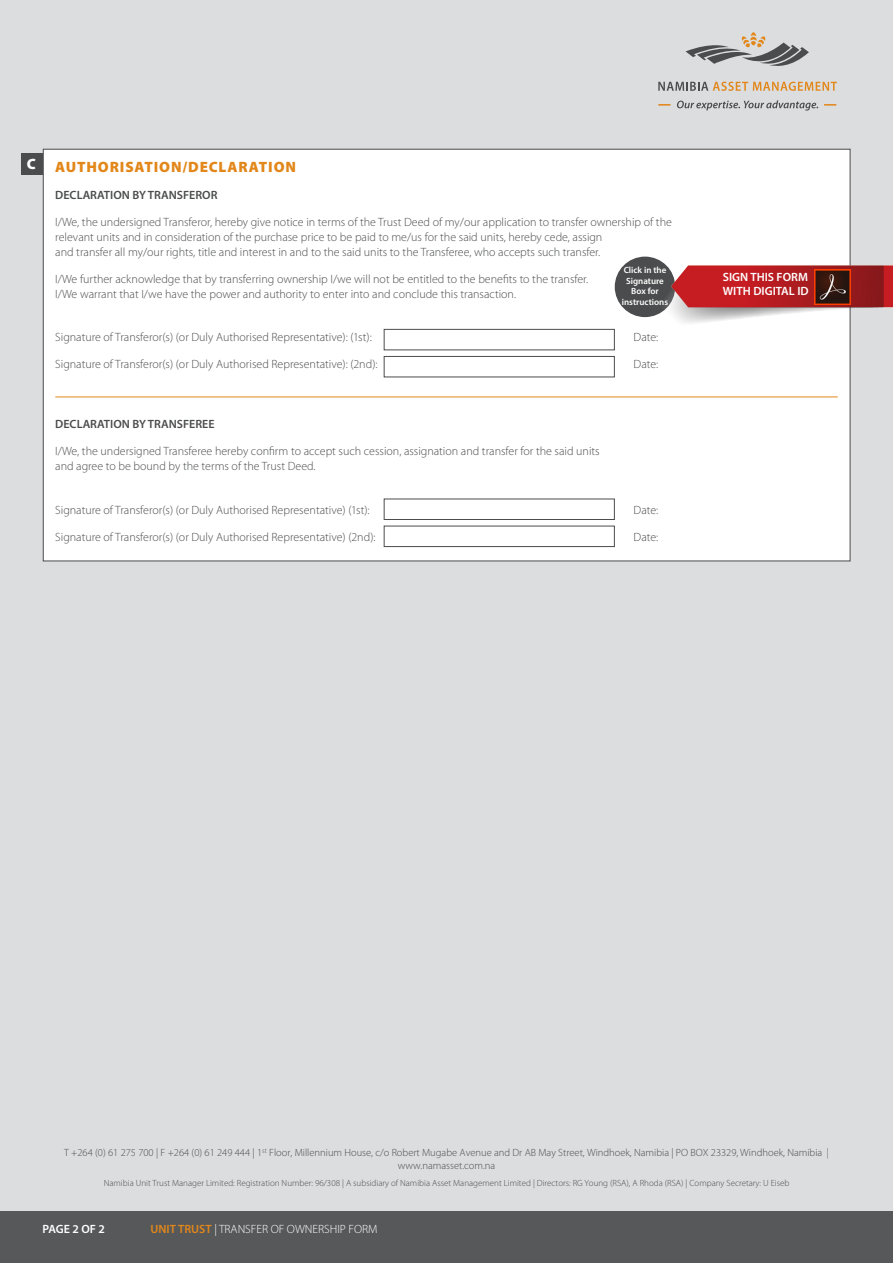
<style>
.page{position:relative;width:893px;height:1263px;background:#dcdddf}
.page>*{position:absolute;margin:0;border:0;box-sizing:border-box;transform-origin:0 0}
.t1{font:900 15px "Myriad Pro";letter-spacing:.055em;color:#e2871a}
.t2{font:900 15px "Myriad Pro";color:#fff}
.t3{font:300 12px "Myriad Pro";color:#4b4c4d}
.t4{font:600 12px "Myriad Pro";color:#4b4c4d}
.t5{font:600 12px/14.4px "Myriad Pro";color:#fff}
.t6{font:300 12px "Myriad Pro";color:#fff}
.t7{font:300 10.5px/12.6px "Myriad Pro";color:#4b4c4d;text-align:center}
.t8{font:300 9px "Myriad Pro";color:#4b4c4d}
.t9{font:600 9px/10.8px "Myriad Pro";color:#fff;text-align:center}
.s1{font-weight:600;color:#e2871a}
</style>
<div class="page">
<div style="left:0;top:1212px;width:893px;height:51px;background:#57585a"></div>
<svg style="left:686px;top:32px;width:123px;height:34px"></svg>
<svg style="left:658px;top:82px;width:179px;height:9px"></svg>
<svg style="left:677px;top:100px;width:141px;height:11px"></svg>
<svg style="left:658px;top:104px;width:12px;height:2px"></svg>
<svg style="left:824px;top:104px;width:12px;height:2px"></svg>
<div style="left:43px;top:149px;width:807px;height:412px;background:#fff;border:1px solid #4b4c4d"></div>
<div style="left:22px;top:153px;width:21px;height:21px;background:#4b4c4d"></div>
<div style="left:615px;top:257px;width:60px;height:60px;background:#4b4c4d;border-radius:50%"></div>
<img style="left:655px;top:253px;width:238px;height:85px">
<img style="left:814px;top:269px;width:36px;height:35px">
<div style="left:384px;top:329px;width:231px;height:21px;border:1px solid #4b4c4d"></div>
<div style="left:384px;top:356px;width:231px;height:21px;border:1px solid #4b4c4d"></div>
<div style="left:384px;top:499px;width:231px;height:21px;border:1px solid #4b4c4d"></div>
<div style="left:384px;top:526px;width:231px;height:21px;border:1px solid #4b4c4d"></div>
<hr style="left:55px;top:396px;width:783px;height:1px;background:#e2871a">
<p class="t2" style="left:27px;top:153px;width:11px">C</p>
<p class="t1" style="left:55px;top:157px;width:242px">AUTHORISATION/DECLARATION</p>
<p class="t4" style="left:55px;top:187px;width:164px">DECLARATION BY TRANSFEROR</p>
<p class="t3" style="left:55px;top:215px;width:618px">I/We, the undersigned Transferor, hereby give notice in terms of the Trust Deed of my/our application to transfer ownership of the</p>
<p class="t3" style="left:55px;top:230px;width:549px">relevant units and in consideration of the purchase price to be paid to me/us for the said units, hereby cede, assign</p>
<p class="t3" style="left:55px;top:245px;width:547px">and transfer all my/our rights, title and interest in and to the said units to the Transferee, who accepts such transfer.</p>
<p class="t3" style="left:55px;top:272px;width:535px">I/We further acknowledge that by transferring ownership I/we will not be entitled to the benefits to the transfer.</p>
<p class="t3" style="left:55px;top:287px;width:462px">I/We warrant that I/we have the power and authority to enter into and conclude this transaction.</p>
<p class="t3" style="left:55px;top:331px;width:318px">Signature of Transferor(s) (or Duly Authorised Representative): (1st):</p>
<p class="t3" style="left:634px;top:331px;width:26px">Date:</p>
<p class="t3" style="left:55px;top:358px;width:324px">Signature of Transferor(s) (or Duly Authorised Representative): (2nd):</p>
<p class="t3" style="left:634px;top:358px;width:26px">Date:</p>
<p class="t9" style="left:622px;top:264px;width:48px">Click in the<br>Signature<br>Box for instructions</p>
<p class="t5" style="left:723px;top:270px;width:87px">SIGN THIS FORM<br>WITH DIGITAL ID</p>
<p class="t4" style="left:55px;top:417px;width:161px">DECLARATION BY TRANSFEREE</p>
<p class="t3" style="left:55px;top:445px;width:546px">I/We, the undersigned Transferee hereby confirm to accept such cession, assignation and transfer for the said units</p>
<p class="t3" style="left:55px;top:460px;width:262px">and agree to be bound by the terms of the Trust Deed.</p>
<p class="t3" style="left:55px;top:503px;width:316px">Signature of Transferor(s) (or Duly Authorised Representative) (1st):</p>
<p class="t3" style="left:634px;top:503px;width:26px">Date:</p>
<p class="t3" style="left:55px;top:530px;width:322px">Signature of Transferor(s) (or Duly Authorised Representative) (2nd):</p>
<p class="t3" style="left:634px;top:530px;width:26px">Date:</p>
<p class="t7" style="left:64px;top:1147px;width:767px">T +264 (0) 61 275 700 | F +264 (0) 61 249 444 | 1<sup>st</sup> Floor, Millennium House, c/o Robert Mugabe Avenue and Dr AB May Street, Windhoek, Namibia | PO BOX 23329, Windhoek, Namibia | www.namasset.com.na</p>
<p class="t8" style="left:104px;top:1177px;width:687px">Namibia Unit Trust Manager Limited: Registration Number: 96/308 | A subsidiary of Namibia Asset Management Limited | Directors: RG Young (RSA), A Rhoda (RSA) | Company Secretary: U Eiseb</p>
<p class="t5" style="left:43px;top:1221px;width:64px">PAGE 2 OF 2</p>
<p class="t6" style="left:151px;top:1222px;width:229px"><span class="s1">UNIT TRUST</span> | TRANSFER OF OWNERSHIP FORM</p>
</div>
